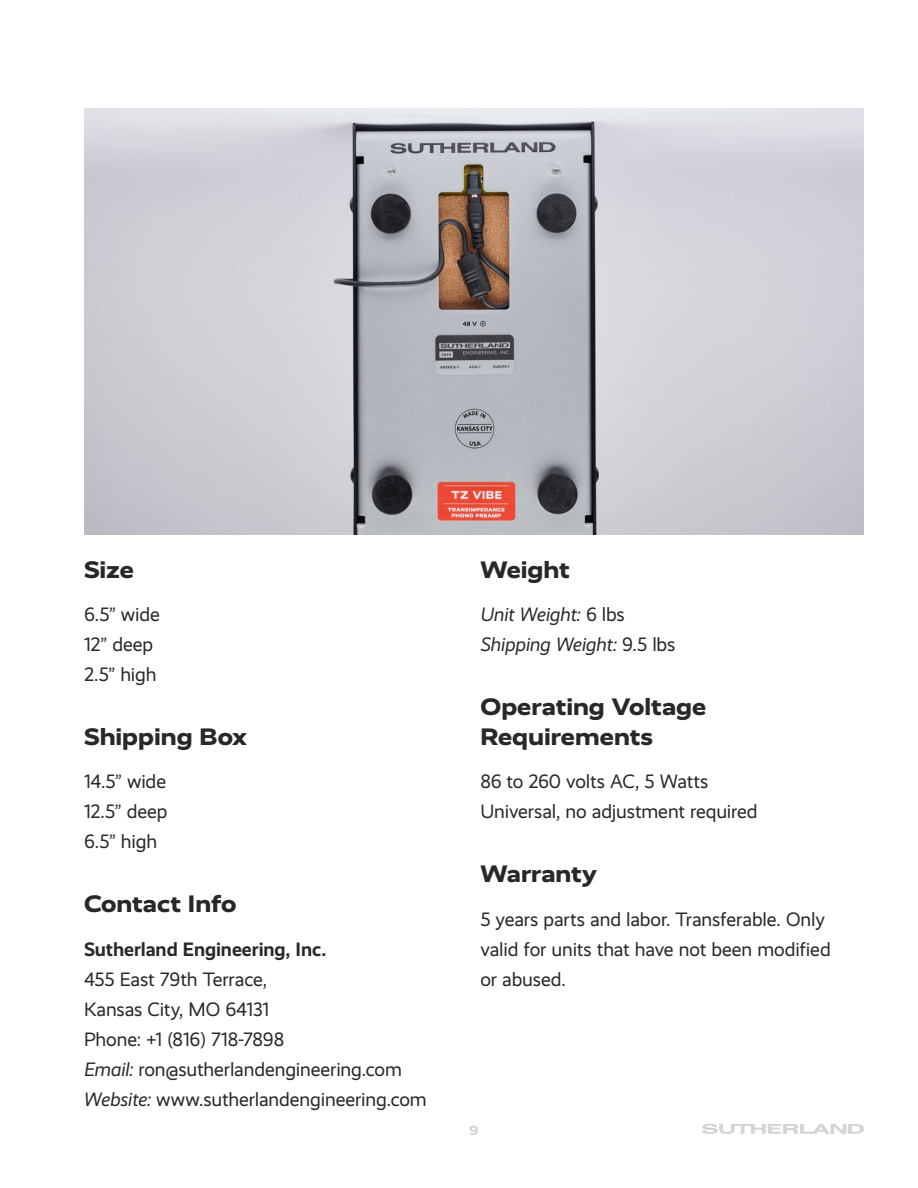
<style>
.page{position:relative;width:918px;height:1188px;background:#fff}
.page>*{position:absolute;margin:0;border:0;box-sizing:border-box;transform-origin:0 0}
.t1{font:800 24px/30px "Realist Wide";color:#292829}
.t2{font:19.5px/30px "Realist";letter-spacing:-.01em;color:#292829}
.t3{font:italic 19.5px/30px "Realist";letter-spacing:-.01em;color:#292829}
.t4{font:700 19.5px "Realist";letter-spacing:-.005em;color:#292829}
.t5{font:800 13.5px "Realist Wide";color:#d1d3d4}
.s1{font-style:italic}
.s2{font-style:normal}
</style>
<div class="page">
<svg style="left:702px;top:1124px;width:162px;height:10px"></svg>
<img style="left:84px;top:108px;width:780px;height:427px">
<p class="t1" style="left:84px;top:554px;width:51px">Size</p>
<p class="t2" style="left:84px;top:600px;width:77px">6.5” wide<br>12” deep<br>2.5” high</p>
<p class="t1" style="left:84px;top:722px;width:165px">Shipping Box</p>
<p class="t2" style="left:84px;top:767px;width:85px;text-align:justify">14.5” wide 12.5” deep 6.5” high</p>
<p class="t1" style="left:84px;top:889px;width:154px">Contact Info</p>
<p class="t4" style="left:84px;top:938px;width:244px">Sutherland Engineering, Inc.</p>
<p class="t2" style="left:84px;top:964px;width:344px">455 East 79th Terrace,<br>Kansas City, MO 64131<br>Phone: +1 (816) 718-7898<br><span class="s1">Email:</span> ron@sutherlandengineering.com<br><span class="s1">Website:</span> www.sutherlandengineering.com</p>
<p class="t1" style="left:480px;top:554px;width:91px">Weight</p>
<p class="t3" style="left:480px;top:600px;width:197px">Unit Weight: <span class="s2">6 lbs<br></span>Shipping Weight: <span class="s2">9.5 lbs</span></p>
<p class="t1" style="left:480px;top:692px;width:227px">Operating Voltage<br>Requirements</p>
<p class="t2" style="left:480px;top:767px;width:279px">86 to 260 volts AC, 5 Watts<br>Universal, no adjustment required</p>
<p class="t1" style="left:480px;top:859px;width:118px">Warranty</p>
<p class="t2" style="left:480px;top:904px;width:352px">5 years parts and labor. Transferable. Only valid for units that have not been modified or abused.</p>
<p class="t5" style="left:470px;top:1122px;width:10px">9</p>
</div>
